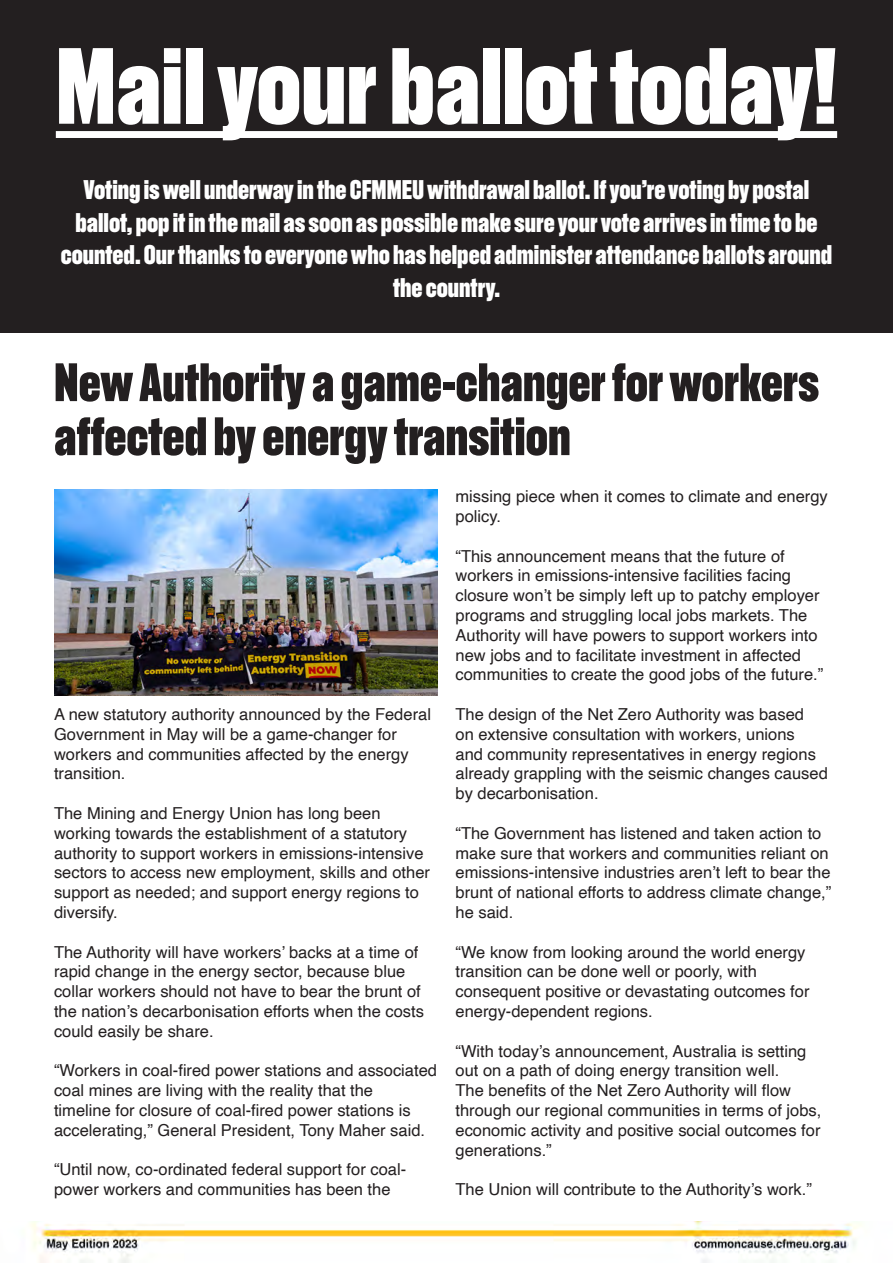
<style>
.page{position:relative;width:893px;height:1263px;background:#fff}
.page>*{position:absolute;margin:0;border:0;box-sizing:border-box;transform-origin:0 0}
.t1{font:700 108px "Recent Grotesk";color:#fff}
.t2{font:700 54px/54px "Recent Grotesk";color:#231f20}
.t3{font:700 27px/32.4px "Recent Grotesk";color:#fff;text-align:center}
.t4{font:16.5px/19.8px "Helvetica";color:#231f20}
</style>
<div class="page">
<div style="left:0;top:0;width:893px;height:333px;background:#231f20"></div>
<img style="left:30px;top:1221px;width:832px;height:42px">
<div style="left:56px;top:131px;width:781px;height:7px;background:#fff"></div>
<img style="left:54px;top:490px;width:383px;height:205px">
<h1 class="t1" style="left:56px;top:26px;width:783px">Mail your ballot today!</h1>
<p class="t3" style="left:61px;top:173px;width:773px">Voting is well underway in the CFMMEU withdrawal ballot. If you’re voting by postal ballot, pop it in the mail as soon as possible make sure your vote arrives in time to be counted. Our thanks to everyone who has helped administer attendance ballots around the country.</p>
<h2 class="t2" style="left:54px;top:354px;width:767px">New Authority a game-changer for workers affected by energy transition</h2>
<p class="t4" style="left:54px;top:705px;width:378px">A new statutory authority announced by the Federal Government in May will be a game-changer for workers and communities affected by the energy transition.</p>
<p class="t4" style="left:54px;top:804px;width:377px">The Mining and Energy Union has long been working towards the establishment of a statutory authority to support workers in emissions-intensive sectors to access new employment, skills and other support as needed; and support energy regions to diversify.</p>
<p class="t4" style="left:54px;top:942px;width:371px">The Authority will have workers’ backs at a time of rapid change in the energy sector, because blue collar workers should not have to bear the brunt of the nation’s decarbonisation efforts when the costs could easily be share.</p>
<p class="t4" style="left:54px;top:1061px;width:385px">“Workers in coal-fired power stations and associated coal mines are living with the reality that the<br>timeline for closure of coal-fired power stations is accelerating,” General President, Tony Maher said.</p>
<p class="t4" style="left:54px;top:1160px;width:354px">“Until now, co-ordinated federal support for coal&shy;power workers and communities has been the</p>
<p class="t4" style="left:455px;top:487px;width:374px">missing piece when it comes to climate and energy policy.</p>
<p class="t4" style="left:455px;top:546px;width:369px">“This announcement means that the future of workers in emissions-intensive facilities facing closure won’t be simply left up to patchy employer programs and struggling local jobs markets. The Authority will have powers to support workers into new jobs and to facilitate investment in affected communities to create the good jobs of the future.”</p>
<p class="t4" style="left:455px;top:705px;width:374px">The design of the Net Zero Authority was based<br>on extensive consultation with workers, unions<br>and community representatives in energy regions already grappling with the seismic changes caused by decarbonisation.</p>
<p class="t4" style="left:455px;top:824px;width:377px">“The Government has listened and taken action to make sure that workers and communities reliant on emissions-intensive industries aren’t left to bear the brunt of national efforts to address climate change,” he said.</p>
<p class="t4" style="left:455px;top:942px;width:356px">“We know from looking around the world energy transition can be done well or poorly, with consequent positive or devastating outcomes for energy-dependent regions.</p>
<p class="t4" style="left:455px;top:1041px;width:367px">“With today’s announcement, Australia is setting out on a path of doing energy transition well.<br>The benefits of the Net Zero Authority will flow through our regional communities in terms of jobs, economic activity and positive social outcomes for generations.”</p>
<p class="t4" style="left:455px;top:1180px;width:358px">The Union will contribute to the Authority’s work.”</p>
</div>
